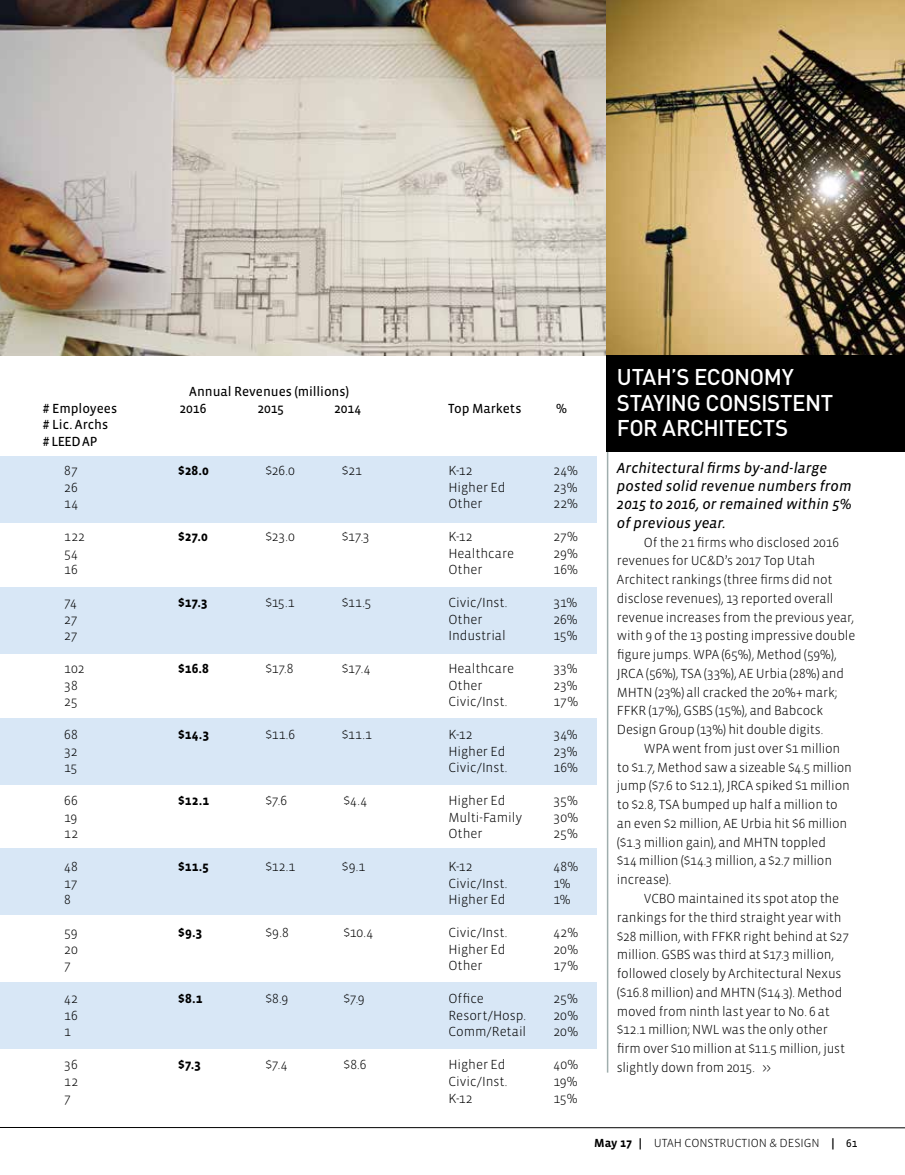
<style>
.page{position:relative;width:905px;height:1175px;background:#fff}
.page>*{position:absolute;margin:0;border:0;box-sizing:border-box;transform-origin:0 0}
.t1{font:500 22.5px/25.5px "DIN";letter-spacing:-.025em;color:#fff}
.t2{font:italic 15px/18.3px "Vista Sans Reg";color:#000}
.t3{font:300 13.5px/18.8px "Vista Sans";letter-spacing:-.01em;color:#000}
.t4{font:13.5px/16.5px "Vista Sans Reg";letter-spacing:-.005em;color:#000}
.t5{font:700 13.5px "Vista Sans";letter-spacing:.005em;color:#000}
.t6{font:300 12px "Vista Sans";color:#000}
.s1{font-weight:700}
.s2{font-family:"Vista Sans Reg";font-weight:400;font-size:11.25px}
</style>
<div class="page">
<hr style="left:0;top:1127px;width:904px;height:1px;background:#000">
<div style="left:0;top:456px;width:596px;height:66px;background:#d8e7f6"></div>
<div style="left:0;top:587px;width:596px;height:66px;background:#d8e7f6"></div>
<div style="left:0;top:718px;width:596px;height:67px;background:#d8e7f6"></div>
<div style="left:0;top:848px;width:596px;height:66px;background:#d8e7f6"></div>
<div style="left:0;top:982px;width:596px;height:66px;background:#d8e7f6"></div>
<img style="left:0;top:0;width:606px;height:356px">
<img style="left:606px;top:0;width:298px;height:355px">
<hr style="left:607px;top:357px;width:1px;height:715px;background:#a0aead">
<div style="left:606px;top:355px;width:298px;height:96px;background:#000"></div>
<p class="t4" style="left:189px;top:384px;width:161px">Annual Revenues (millions)</p>
<p class="t4" style="left:43px;top:400px;width:76px"># Employees</p>
<p class="t4" style="left:179px;top:400px;width:29px">2016</p>
<p class="t4" style="left:257px;top:400px;width:28px">2015</p>
<p class="t4" style="left:334px;top:400px;width:29px">2014</p>
<p class="t4" style="left:448px;top:400px;width:75px">Top Markets</p>
<p class="t4" style="left:556px;top:400px;width:12px">%</p>
<p class="t4" style="left:43px;top:417px;width:67px"># Lic. Archs # LEED AP</p>
<p class="t3" style="left:64px;top:461px;width:15px">87</p>
<p class="t5" style="left:178px;top:464px;width:32px">$28.0</p>
<p class="t3" style="left:265px;top:461px;width:31px">$26.0</p>
<p class="t3" style="left:342px;top:461px;width:22px">$21</p>
<p class="t3" style="left:448px;top:461px;width:26px">K-12</p>
<p class="t3" style="left:553px;top:461px;width:26px">24%</p>
<p class="t3" style="left:64px;top:478px;width:15px">26</p>
<p class="t3" style="left:448px;top:478px;width:59px">Higher Ed</p>
<p class="t3" style="left:553px;top:478px;width:26px">23%</p>
<p class="t3" style="left:64px;top:494px;width:15px">14</p>
<p class="t3" style="left:448px;top:494px;width:36px">Other</p>
<p class="t3" style="left:553px;top:494px;width:26px">22%</p>
<p class="t3" style="left:64px;top:527px;width:22px">122</p>
<p class="t5" style="left:178px;top:530px;width:31px">$27.0</p>
<p class="t3" style="left:265px;top:527px;width:31px">$23.0</p>
<p class="t3" style="left:342px;top:527px;width:29px">$17.3</p>
<p class="t3" style="left:448px;top:527px;width:26px">K-12</p>
<p class="t3" style="left:553px;top:527px;width:26px">27%</p>
<p class="t3" style="left:64px;top:544px;width:15px">54</p>
<p class="t3" style="left:448px;top:544px;width:67px">Healthcare</p>
<p class="t3" style="left:553px;top:544px;width:26px">29%</p>
<p class="t3" style="left:64px;top:560px;width:15px">16</p>
<p class="t3" style="left:448px;top:560px;width:36px">Other</p>
<p class="t3" style="left:553px;top:560px;width:26px">16%</p>
<p class="t3" style="left:64px;top:593px;width:14px">74</p>
<p class="t5" style="left:178px;top:596px;width:31px">$17.3</p>
<p class="t3" style="left:265px;top:593px;width:31px">$15.1</p>
<p class="t3" style="left:342px;top:593px;width:31px">$11.5</p>
<p class="t3" style="left:448px;top:593px;width:60px">Civic/Inst.</p>
<p class="t3" style="left:553px;top:593px;width:25px">31%</p>
<p class="t3" style="left:64px;top:610px;width:15px">27</p>
<p class="t3" style="left:448px;top:610px;width:36px">Other</p>
<p class="t3" style="left:553px;top:610px;width:26px">26%</p>
<p class="t3" style="left:64px;top:626px;width:15px">27</p>
<p class="t3" style="left:448px;top:626px;width:59px">Industrial</p>
<p class="t3" style="left:553px;top:626px;width:26px">15%</p>
<p class="t3" style="left:64px;top:659px;width:22px">102</p>
<p class="t5" style="left:178px;top:662px;width:32px">$16.8</p>
<p class="t3" style="left:265px;top:659px;width:30px">$17.8</p>
<p class="t3" style="left:342px;top:659px;width:30px">$17.4</p>
<p class="t3" style="left:448px;top:659px;width:67px">Healthcare</p>
<p class="t3" style="left:553px;top:659px;width:26px">33%</p>
<p class="t3" style="left:64px;top:676px;width:15px">38</p>
<p class="t3" style="left:448px;top:676px;width:36px">Other</p>
<p class="t3" style="left:553px;top:676px;width:26px">23%</p>
<p class="t3" style="left:64px;top:692px;width:15px">25</p>
<p class="t3" style="left:448px;top:692px;width:60px">Civic/Inst.</p>
<p class="t3" style="left:553px;top:692px;width:26px">17%</p>
<p class="t3" style="left:64px;top:725px;width:15px">68</p>
<p class="t5" style="left:178px;top:728px;width:32px">$14.3</p>
<p class="t3" style="left:265px;top:725px;width:31px">$11.6</p>
<p class="t3" style="left:342px;top:725px;width:31px">$11.1</p>
<p class="t3" style="left:448px;top:725px;width:26px">K-12</p>
<p class="t3" style="left:553px;top:725px;width:26px">34%</p>
<p class="t3" style="left:64px;top:742px;width:15px">32</p>
<p class="t3" style="left:448px;top:742px;width:59px">Higher Ed</p>
<p class="t3" style="left:553px;top:742px;width:26px">23%</p>
<p class="t3" style="left:64px;top:758px;width:14px">15</p>
<p class="t3" style="left:448px;top:758px;width:60px">Civic/Inst.</p>
<p class="t3" style="left:553px;top:758px;width:26px">16%</p>
<p class="t3" style="left:64px;top:791px;width:15px">66</p>
<p class="t5" style="left:178px;top:794px;width:32px">$12.1</p>
<p class="t3" style="left:265px;top:791px;width:23px">$7.6</p>
<p class="t3" style="left:343px;top:791px;width:25px">$4.4</p>
<p class="t3" style="left:448px;top:791px;width:59px">Higher Ed</p>
<p class="t3" style="left:553px;top:791px;width:26px">35%</p>
<p class="t3" style="left:64px;top:808px;width:15px">19</p>
<p class="t3" style="left:448px;top:808px;width:75px">Multi-Family</p>
<p class="t3" style="left:553px;top:808px;width:26px">30%</p>
<p class="t3" style="left:64px;top:824px;width:15px">12</p>
<p class="t3" style="left:448px;top:824px;width:36px">Other</p>
<p class="t3" style="left:553px;top:824px;width:26px">25%</p>
<p class="t3" style="left:64px;top:857px;width:15px">48</p>
<p class="t5" style="left:178px;top:860px;width:32px">$11.5</p>
<p class="t3" style="left:265px;top:857px;width:31px">$12.1</p>
<p class="t3" style="left:342px;top:857px;width:25px">$9.1</p>
<p class="t3" style="left:448px;top:857px;width:26px">K-12</p>
<p class="t3" style="left:553px;top:857px;width:26px">48%</p>
<p class="t3" style="left:64px;top:874px;width:15px">17</p>
<p class="t3" style="left:448px;top:874px;width:60px">Civic/Inst.</p>
<p class="t3" style="left:553px;top:874px;width:19px">1%</p>
<p class="t3" style="left:64px;top:890px;width:8px">8</p>
<p class="t3" style="left:448px;top:890px;width:59px">Higher Ed</p>
<p class="t3" style="left:553px;top:890px;width:19px">1%</p>
<p class="t3" style="left:64px;top:923px;width:15px">59</p>
<p class="t5" style="left:178px;top:926px;width:25px">$9.3</p>
<p class="t3" style="left:265px;top:923px;width:25px">$9.8</p>
<p class="t3" style="left:343px;top:923px;width:31px">$10.4</p>
<p class="t3" style="left:448px;top:923px;width:60px">Civic/Inst.</p>
<p class="t3" style="left:553px;top:923px;width:26px">42%</p>
<p class="t3" style="left:64px;top:940px;width:15px">20</p>
<p class="t3" style="left:448px;top:940px;width:59px">Higher Ed</p>
<p class="t3" style="left:553px;top:940px;width:26px">20%</p>
<p class="t3" style="left:64px;top:956px;width:8px">7</p>
<p class="t3" style="left:448px;top:956px;width:36px">Other</p>
<p class="t3" style="left:553px;top:956px;width:26px">17%</p>
<p class="t3" style="left:64px;top:989px;width:15px">42</p>
<p class="t5" style="left:178px;top:992px;width:26px">$8.1</p>
<p class="t3" style="left:265px;top:989px;width:24px">$8.9</p>
<p class="t3" style="left:343px;top:989px;width:23px">$7.9</p>
<p class="t3" style="left:448px;top:989px;width:37px">Office</p>
<p class="t3" style="left:553px;top:989px;width:26px">25%</p>
<p class="t3" style="left:64px;top:1006px;width:15px">16</p>
<p class="t3" style="left:448px;top:1006px;width:79px">Resort/Hosp.</p>
<p class="t3" style="left:553px;top:1006px;width:26px">20%</p>
<p class="t3" style="left:64px;top:1022px;width:8px">1</p>
<p class="t3" style="left:448px;top:1022px;width:79px">Comm/Retail</p>
<p class="t3" style="left:553px;top:1022px;width:26px">20%</p>
<p class="t3" style="left:64px;top:1055px;width:15px">36</p>
<p class="t5" style="left:178px;top:1058px;width:24px">$7.3</p>
<p class="t3" style="left:265px;top:1055px;width:24px">$7.4</p>
<p class="t3" style="left:343px;top:1055px;width:25px">$8.6</p>
<p class="t3" style="left:448px;top:1055px;width:59px">Higher Ed</p>
<p class="t3" style="left:553px;top:1055px;width:26px">40%</p>
<p class="t3" style="left:64px;top:1072px;width:15px">12</p>
<p class="t3" style="left:448px;top:1072px;width:60px">Civic/Inst.</p>
<p class="t3" style="left:553px;top:1072px;width:26px">19%</p>
<p class="t3" style="left:64px;top:1088px;width:8px">7</p>
<p class="t3" style="left:448px;top:1088px;width:26px">K-12</p>
<p class="t3" style="left:553px;top:1088px;width:26px">15%</p>
<h1 class="t1" style="left:617px;top:363px;width:218px">UTAH’S ECONOMY<br>STAYING CONSISTENT<br>FOR ARCHITECTS</h1>
<p class="t2" style="left:617px;top:459px;width:236px">Architectural firms by-and-large posted solid revenue numbers from<br>2015 to 2016, or remained within 5% of previous year.</p>
<p class="t3" style="left:617px;top:533px;width:240px;text-indent:27px">Of the 21 firms who disclosed 2016 revenues for UC&amp;D’s 2017 Top Utah Architect rankings (three firms did not disclose revenues), 13 reported overall revenue increases from the previous year, with 9 of the 13 posting impressive double figure jumps. WPA (65%), Method (59%), JRCA (56%), TSA (33%), AE Urbia (28%) and MHTN (23%) all cracked the 20%+ mark; FFKR (17%), GSBS (15%), and Babcock Design Group (13%) hit double digits.</p>
<p class="t3" style="left:617px;top:739px;width:236px;text-indent:27px">WPA went from just over $1 million to $1.7, Method saw a sizeable $4.5 million jump ($7.6 to $12.1), JRCA spiked $1 million to $2.8, TSA bumped up half a million to an even $2 million, AE Urbia hit $6 million ($1.3 million gain), and MHTN toppled<br>$14 million ($14.3 million, a $2.7 million increase).</p>
<p class="t3" style="left:617px;top:889px;width:233px;text-indent:27px">VCBO maintained its spot atop the rankings for the third straight year with $28 million, with FFKR right behind at $27 million. GSBS was third at $17.3 million, followed closely by Architectural Nexus ($16.8 million) and MHTN ($14.3). Method moved from ninth last year to No. 6 at $12.1 million; NWL was the only other firm over $10 million at $11.5 million, just slightly down from 2015. &gt;&gt;</p>
<p class="t6" style="left:594px;top:1136px;width:265px"><span class="s1">May 17 |</span> UTAH CONSTRUCTION &amp; DESIGN <span class="s1">|</span> <span class="s2">61</span></p>
</div>
